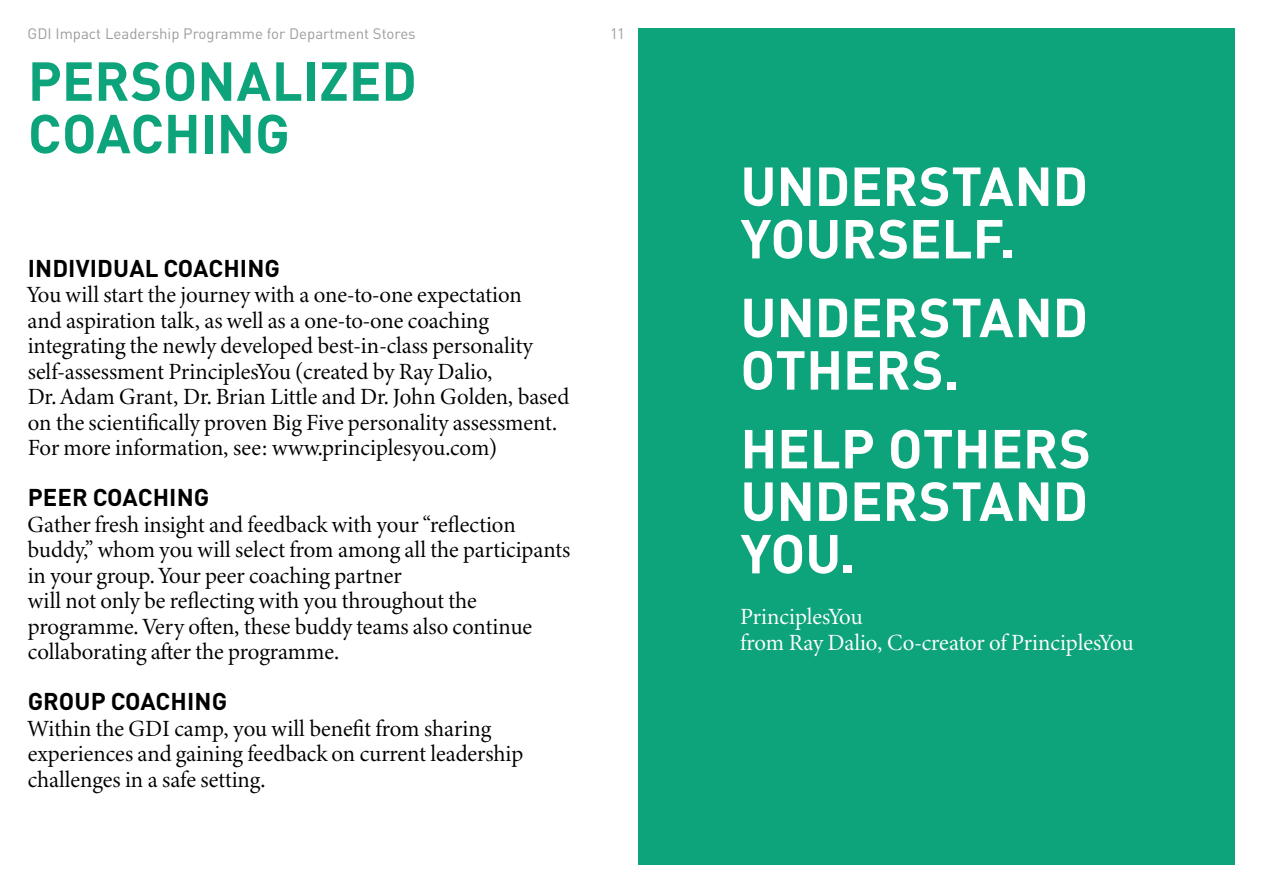
<style>
.page{position:relative;width:1263px;height:893px;background:#fff}
.page>*{position:absolute;margin:0;border:0;box-sizing:border-box;transform-origin:0 0}
.t1{font:700 54px/52.5px "DINOT";letter-spacing:-.005em;color:#fff}
.t2{font:700 54px/52.5px "DINOT";color:#0da37b}
.t3{font:700 24px "DINOT";letter-spacing:.005em;color:#000}
.t4{font:23.25px/25.5px "Minion Variable Concept";letter-spacing:-.005em;color:#000}
.t5{font:23.25px/25.5px "Minion Variable Concept";letter-spacing:-.005em;color:#fff}
.t6{font:15px "DINOT";color:#9d9d9c}
</style>
<div class="page">
<div style="left:638px;top:28px;width:597px;height:837px;background:#0da37b"></div>
<p class="t6" style="left:28px;top:23px;width:390px">GDI Impact Leadership Programme for Department Stores</p>
<p class="t6" style="left:610px;top:23px;width:16px">11</p>
<h1 class="t2" style="left:28px;top:53px;width:390px">PERSONALIZED<br>COACHING</h1>
<p class="t3" style="left:28px;top:252px;width:254px">INDIVIDUAL COACHING</p>
<p class="t4" style="left:28px;top:282px;width:543px">You will start the journey with a one-to-one expectation<br>and aspiration talk, as well as a one-to-one coaching integrating the newly developed best-in-class personality self-assessment PrinciplesYou (created by Ray Dalio,<br>Dr. Adam Grant, Dr. Brian Little and Dr. John Golden, based on the scientifically proven Big Five personality assessment.<br>For more information, see: www.principlesyou.com)</p>
<p class="t3" style="left:28px;top:481px;width:183px">PEER COACHING</p>
<p class="t4" style="left:28px;top:511px;width:544px">Gather fresh insight and feedback with your “reflection buddy,” whom you will select from among all the participants in your group. Your peer coaching partner<br>will not only be reflecting with you throughout the programme. Very often, these buddy teams also continue collaborating after the programme.</p>
<p class="t3" style="left:28px;top:685px;width:201px">GROUP COACHING</p>
<p class="t4" style="left:28px;top:715px;width:497px">Within the GDI camp, you will benefit from sharing experiences and gaining feedback on current leadership challenges in a safe setting.</p>
<h1 class="t1" style="left:740px;top:158px;width:349px">UNDERSTAND<br>YOURSELF.</h1>
<h1 class="t1" style="left:740px;top:289px;width:349px">UNDERSTAND<br>OTHERS.</h1>
<h1 class="t1" style="left:740px;top:420px;width:352px;text-align:justify">HELP OTHERS UNDERSTAND YOU.</h1>
<p class="t5" style="left:740px;top:604px;width:395px">PrinciplesYou<br>from Ray Dalio, Co-creator of PrinciplesYou</p>
</div>
